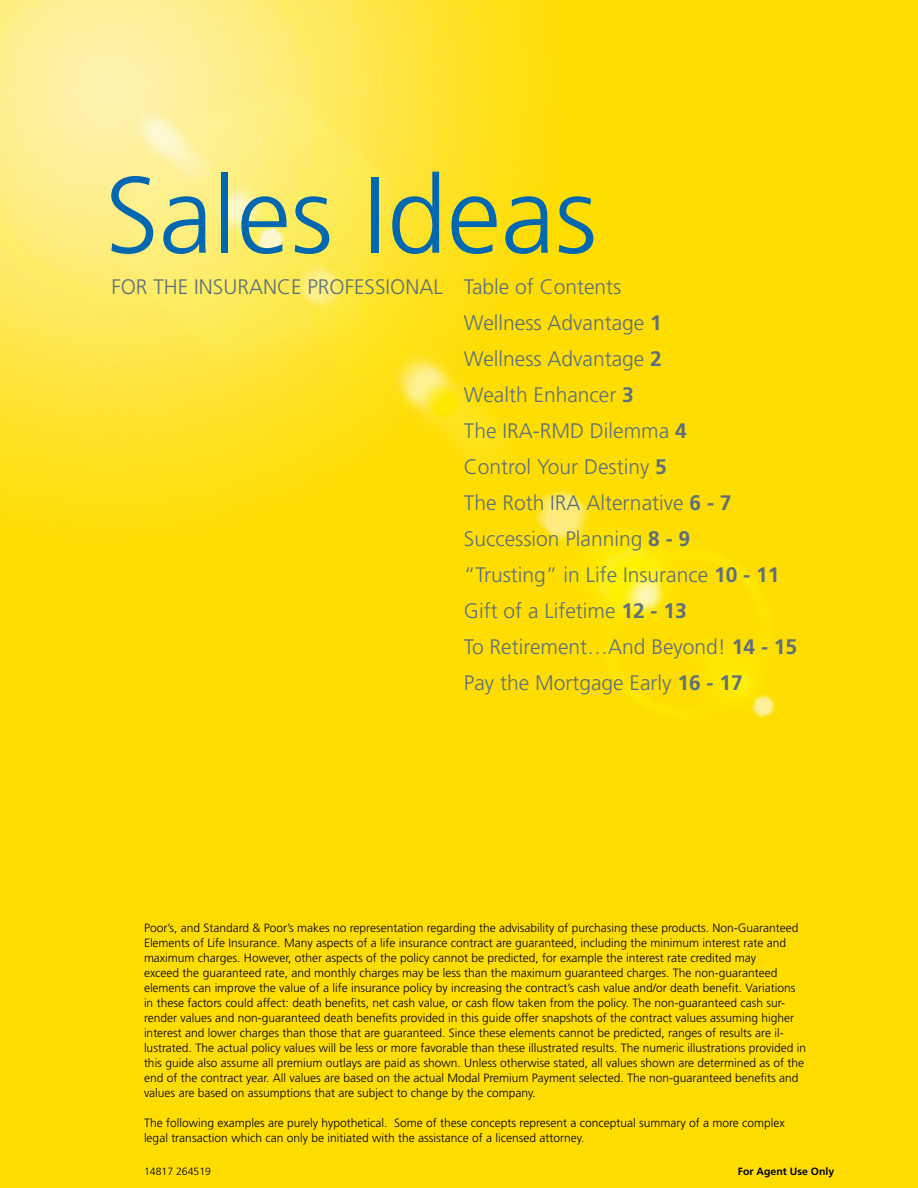
<style>
.page{position:relative;width:918px;height:1188px;background:#fd0}
.page>*{position:absolute;margin:0;border:0;box-sizing:border-box;transform-origin:0 0}
.t1{font:300 108px "Frutiger LT Std";color:#0067b1}
.t2{font:300 21px/36px "Frutiger LT Std";color:#5c6f7c}
.t3{font:300 12px/15px "Frutiger LT Std";color:#000}
.t4{font:700 10.5px "Frutiger LT Std";color:#000}
.t5{font:300 10.5px "Frutiger LT Std";color:#000}
.s1{font-weight:700}
</style>
<div class="page">
<img style="left:0;top:0;width:775px;height:718px">
<h1 class="t1" style="left:105px;top:154px;width:494px">Sales Ideas</h1>
<h2 class="t2" style="left:111px;top:269px;width:333px">For the INSURANCe Professional</h2>
<p class="t2" style="left:464px;top:269px;width:335px">Table of Contents<br>Wellness Advantage <span class="s1">1<br></span>Wellness Advantage <span class="s1">2<br></span>Wealth Enhancer <span class="s1">3<br></span>The IRA-RMD Dilemma <span class="s1">4<br></span>Control Your Destiny <span class="s1">5<br></span>The Roth IRA Alternative <span class="s1">6 - 7<br></span>Succession Planning <span class="s1">8 - 9<br></span>“Trusting” in Life Insurance <span class="s1">10 - 11<br></span>Gift of a Lifetime <span class="s1">12 - 13<br></span>To Retirement…And Beyond! <span class="s1">14 - 15<br></span>Pay the Mortgage Early <span class="s1">16 - 17</span></p>
<p class="t3" style="left:144px;top:921px;width:664px">Poor’s, and Standard &amp; Poor’s makes no representation regarding the advisability of purchasing these products. Non-Guaranteed Elements of Life Insurance. Many aspects of a life insurance contract are guaranteed, including the minimum interest rate and maximum charges. However, other aspects of the policy cannot be predicted, for example the interest rate credited may<br>exceed the guaranteed rate, and monthly charges may be less than the maximum guaranteed charges. The non-guaranteed elements can improve the value of a life insurance policy by increasing the contract’s cash value and/or death benefit. Variations in these factors could affect: death benefits, net cash value, or cash flow taken from the policy. The non-guaranteed cash sur&shy;render values and non-guaranteed death benefits provided in this guide offer snapshots of the contract values assuming higher interest and lower charges than those that are guaranteed. Since these elements cannot be predicted, ranges of results are il&shy;lustrated. The actual policy values will be less or more favorable than these illustrated results. The numeric illustrations provided in this guide also assume all premium outlays are paid as shown. Unless otherwise stated, all values shown are determined as of the end of the contract year. All values are based on the actual Modal Premium Payment selected. The non-guaranteed benefits and values are based on assumptions that are subject to change by the company.</p>
<p class="t3" style="left:144px;top:1116px;width:642px">The following examples are purely hypothetical. Some of these concepts represent a conceptual summary of a more complex legal transaction which can only be initiated with the assistance of a licensed attorney.</p>
<p class="t5" style="left:144px;top:1166px;width:69px">14817 264519</p>
<p class="t4" style="left:738px;top:1166px;width:98px">For Agent Use Only</p>
</div>
